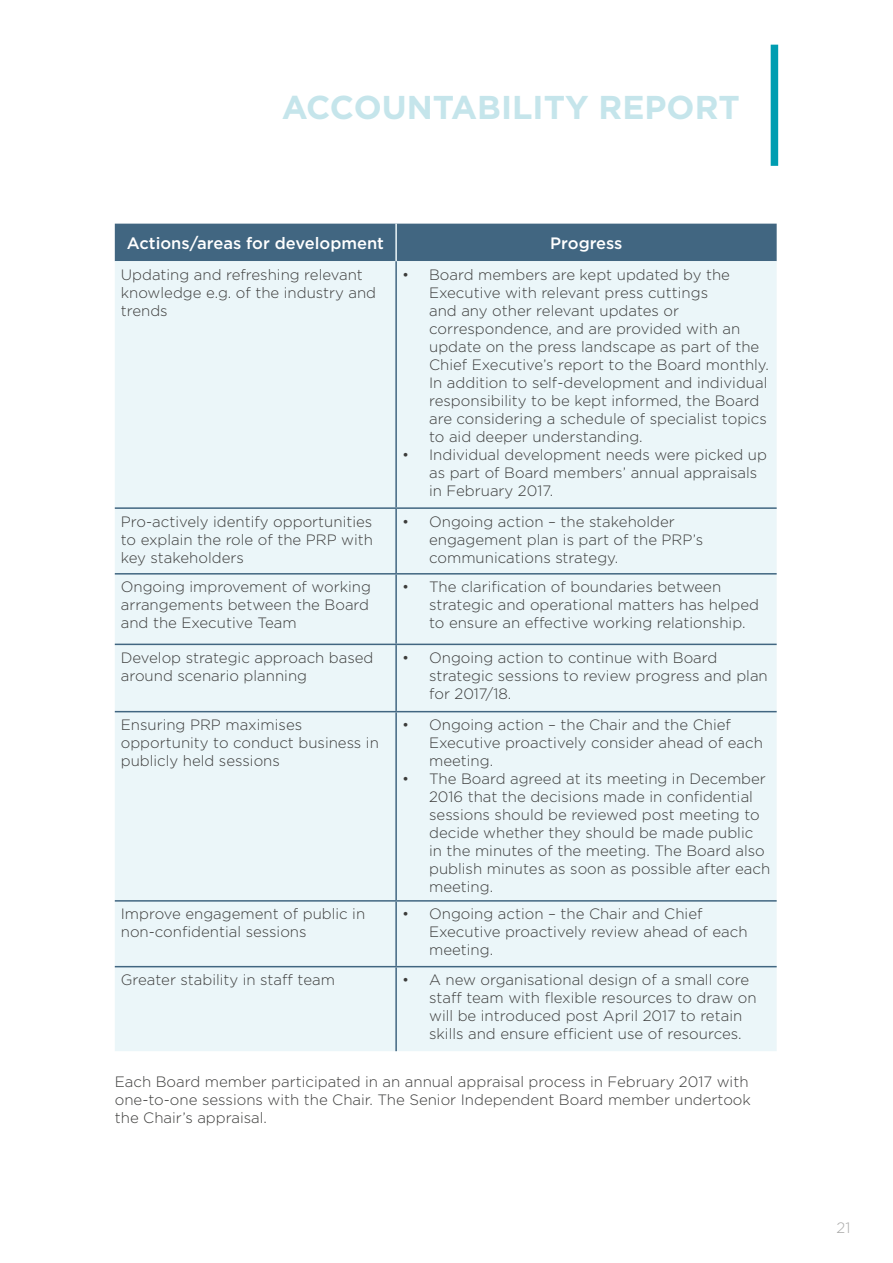
<style>
.page{position:relative;width:893px;height:1263px;background:#fff}
.page>*{position:absolute;margin:0;border:0;box-sizing:border-box;transform-origin:0 0}
.t1{font:700 33px "Gotham";color:#c5e5eb}
.t2{font:500 16.5px "Gotham";color:#fff}
.t3{font:300 15px/18px "Gotham";color:#3c3c3b}
.t4{font:300 15px "Gotham";color:#a8a8a7}
</style>
<div class="page">
<div style="left:771px;top:45px;width:7px;height:121px;background:#009db1"></div>
<div style="left:115px;top:224px;width:662px;height:37px;background:#416681"></div>
<div style="left:115px;top:261px;width:662px;height:790px;background:#ebf6f9"></div>
<hr style="left:395px;top:261px;width:2px;height:246px;background:#416681">
<hr style="left:115px;top:507px;width:281px;height:2px;background:#416681">
<hr style="left:396px;top:507px;width:381px;height:2px;background:#416681">
<hr style="left:395px;top:509px;width:2px;height:64px;background:#416681">
<hr style="left:115px;top:573px;width:281px;height:1px;background:#416681">
<hr style="left:396px;top:573px;width:381px;height:1px;background:#416681">
<hr style="left:395px;top:574px;width:2px;height:70px;background:#416681">
<hr style="left:115px;top:644px;width:281px;height:1px;background:#416681">
<hr style="left:396px;top:644px;width:381px;height:1px;background:#416681">
<hr style="left:395px;top:645px;width:2px;height:66px;background:#416681">
<hr style="left:115px;top:711px;width:281px;height:1px;background:#416681">
<hr style="left:396px;top:711px;width:381px;height:1px;background:#416681">
<hr style="left:395px;top:712px;width:2px;height:188px;background:#416681">
<hr style="left:115px;top:900px;width:281px;height:2px;background:#416681">
<hr style="left:396px;top:900px;width:381px;height:2px;background:#416681">
<hr style="left:395px;top:902px;width:2px;height:64px;background:#416681">
<hr style="left:115px;top:966px;width:281px;height:1px;background:#416681">
<hr style="left:396px;top:966px;width:381px;height:1px;background:#416681">
<hr style="left:395px;top:967px;width:2px;height:84px;background:#416681">
<hr style="left:395px;top:224px;width:2px;height:37px;background:#ebf6f9">
<h1 class="t1" style="left:282px;top:88px;width:460px">ACCOUNTABILITY REPORT</h1>
<p class="t2" style="left:127px;top:234px;width:259px">Actions/areas for development</p>
<p class="t2" style="left:550px;top:234px;width:74px">Progress</p>
<p class="t3" style="left:121px;top:265px;width:257px">Updating and refreshing relevant knowledge e.g. of the industry and trends</p>
<p class="t3" style="left:429px;top:265px;width:341px;text-indent:-27px">• Board members are kept updated by the Executive with relevant press cuttings<br>and any other relevant updates or correspondence, and are provided with an update on the press landscape as part of the Chief Executive’s report to the Board monthly.<br>In addition to self-development and individual responsibility to be kept informed, the Board are considering a schedule of specialist topics to aid deeper understanding.</p>
<p class="t3" style="left:429px;top:445px;width:339px;text-indent:-27px">• Individual development needs were picked up as part of Board members’ annual appraisals in February 2017.</p>
<p class="t3" style="left:121px;top:512px;width:254px;text-align:justify">Pro-actively identify opportunities to explain the role of the PRP with key stakeholders</p>
<p class="t3" style="left:429px;top:512px;width:276px;text-indent:-27px">• Ongoing action – the stakeholder engagement plan is part of the PRP’s communications strategy.</p>
<p class="t3" style="left:121px;top:578px;width:252px;text-align:justify">Ongoing improvement of working arrangements between the Board and the Executive Team</p>
<p class="t3" style="left:429px;top:578px;width:332px;text-indent:-27px">• The clarification of boundaries between strategic and operational matters has helped to ensure an effective working relationship.</p>
<p class="t3" style="left:121px;top:648px;width:254px">Develop strategic approach based around scenario planning</p>
<p class="t3" style="left:429px;top:648px;width:340px;text-indent:-27px">• Ongoing action to continue with Board strategic sessions to review progress and plan for 2017/18.</p>
<p class="t3" style="left:121px;top:716px;width:260px">Ensuring PRP maximises opportunity to conduct business in publicly held sessions</p>
<p class="t3" style="left:429px;top:716px;width:335px;text-indent:-27px">• Ongoing action – the Chair and the Chief<br>Executive proactively consider ahead of each meeting.</p>
<p class="t3" style="left:429px;top:770px;width:343px;text-indent:-27px">• The Board agreed at its meeting in December 2016 that the decisions made in confidential sessions should be reviewed post meeting to decide whether they should be made public<br>in the minutes of the meeting. The Board also publish minutes as soon as possible after each meeting.</p>
<p class="t3" style="left:121px;top:905px;width:246px">Improve engagement of public in non-confidential sessions</p>
<p class="t3" style="left:429px;top:905px;width:320px;text-indent:-27px">• Ongoing action – the Chair and Chief<br>Executive proactively review ahead of each meeting.</p>
<p class="t3" style="left:121px;top:971px;width:216px">Greater stability in staff team</p>
<p class="t3" style="left:429px;top:971px;width:329px;text-indent:-27px">• A new organisational design of a small core staff team with flexible resources to draw on will be introduced post April 2017 to retain skills and ensure efficient use of resources.</p>
<p class="t3" style="left:115px;top:1072px;width:638px">Each Board member participated in an annual appraisal process in February 2017 with one-to-one sessions with the Chair. The Senior Independent Board member undertook the Chair’s appraisal.</p>
<p class="t4" style="left:837px;top:1219px;width:15px">21</p>
</div>
